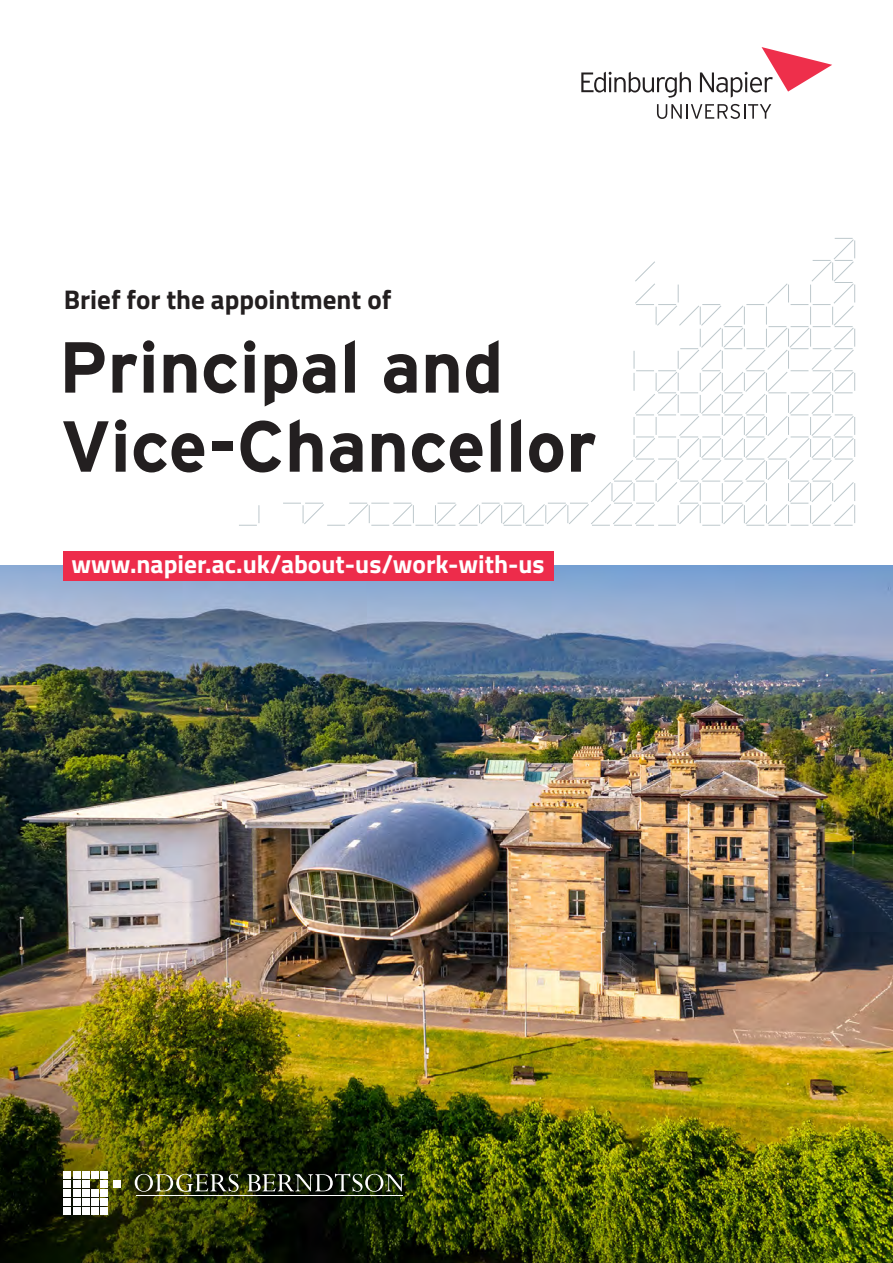
<style>
.page{position:relative;width:893px;height:1263px;background:#fff}
.page>*{position:absolute;margin:0;border:0;box-sizing:border-box;transform-origin:0 0}
.t1{font:700 72px "Interstate";color:#231f20}
.t2{font:700 27px "Titillium";color:#231f20}
.t3{font:700 25.5px "Titillium";color:#fff}
</style>
<div class="page">
<img style="left:0;top:566px;width:893px;height:697px">
<div style="left:64px;top:551px;width:490px;height:29px;background:#ed2c4b"></div>
<svg style="left:239px;top:505px;width:20px;height:21px"></svg>
<svg style="left:283px;top:238px;width:572px;height:288px"></svg>
<svg style="left:657px;top:104px;width:114px;height:15px"></svg>
<svg style="left:581px;top:72px;width:110px;height:26px"></svg>
<svg style="left:700px;top:47px;width:132px;height:51px"></svg>
<div style="left:64px;top:1171px;width:7px;height:7px;background:#fff"></div>
<div style="left:64px;top:1180px;width:7px;height:7px;background:#fff"></div>
<div style="left:64px;top:1189px;width:7px;height:7px;background:#fff"></div>
<div style="left:64px;top:1198px;width:7px;height:8px;background:#fff"></div>
<div style="left:64px;top:1208px;width:7px;height:7px;background:#fff"></div>
<div style="left:73px;top:1171px;width:7px;height:7px;background:#fff"></div>
<div style="left:73px;top:1180px;width:7px;height:7px;background:#fff"></div>
<div style="left:73px;top:1189px;width:7px;height:7px;background:#fff"></div>
<div style="left:73px;top:1198px;width:7px;height:8px;background:#fff"></div>
<div style="left:73px;top:1208px;width:7px;height:7px;background:#fff"></div>
<div style="left:82px;top:1171px;width:7px;height:7px;background:#fff"></div>
<div style="left:82px;top:1180px;width:7px;height:7px;background:#fff"></div>
<div style="left:82px;top:1189px;width:7px;height:7px;background:#fff"></div>
<div style="left:82px;top:1198px;width:7px;height:8px;background:#fff"></div>
<div style="left:82px;top:1208px;width:7px;height:7px;background:#fff"></div>
<div style="left:91px;top:1171px;width:8px;height:7px;background:#fff"></div>
<div style="left:113px;top:1180px;width:8px;height:7px;background:#fff"></div>
<div style="left:91px;top:1189px;width:8px;height:7px;background:#fff"></div>
<div style="left:91px;top:1198px;width:8px;height:8px;background:#fff"></div>
<div style="left:91px;top:1208px;width:8px;height:7px;background:#fff"></div>
<div style="left:100px;top:1171px;width:8px;height:7px;background:#fff"></div>
<div style="left:100px;top:1180px;width:8px;height:7px;background:#fff"></div>
<div style="left:100px;top:1189px;width:8px;height:7px;background:#fff"></div>
<div style="left:100px;top:1198px;width:8px;height:8px;background:#fff"></div>
<div style="left:100px;top:1208px;width:8px;height:7px;background:#fff"></div>
<hr style="left:136px;top:1195px;width:266px;height:1px;background:#fff">
<svg style="left:135px;top:1174px;width:104px;height:18px;background:#5c6043"></svg>
<svg style="left:247px;top:1173px;width:157px;height:19px;background:#454e3e"></svg>
<p class="t2" style="left:64px;top:279px;width:329px">Brief for the appointment of</p>
<p class="t1" style="left:59px;top:323px;width:446px">Principal and</p>
<p class="t1" style="left:60px;top:403px;width:538px">Vice-Chancellor</p>
<p class="t3" style="left:71px;top:545px;width:475px">www.napier.ac.uk/about-us/work-with-us</p>
</div>
